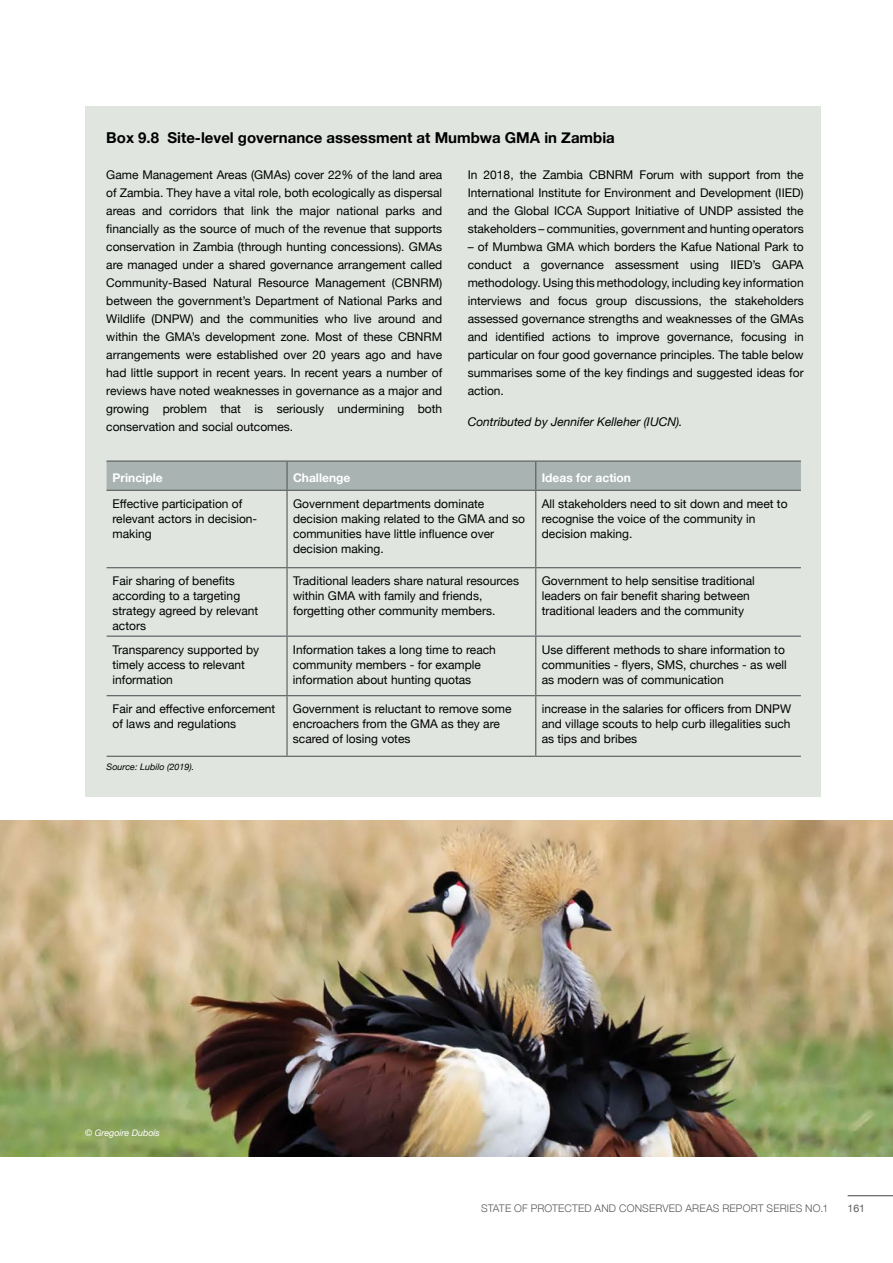
<style>
.page{position:relative;width:893px;height:1263px;background:#fff}
.page>*{position:absolute;margin:0;border:0;box-sizing:border-box;transform-origin:0 0}
.t1{font:700 15px "Helvetica Neue";color:#000}
.t2{font:12px/18px "Helvetica Neue";color:#000}
.t3{font:italic 12px "Helvetica Neue";color:#000}
.t4{font:700 12px "Helvetica Neue";color:#fff}
.t5{font:300 10.5px "Helvetica Neue";letter-spacing:.015em;color:#58595b}
.t6{font:10.5px "Helvetica Neue";color:#58595b}
.t7{font:italic 9px "Helvetica Neue";color:#000}
.t8{font:italic 9px "Helvetica Neue";color:#fff}
</style>
<div class="page">
<hr style="left:848px;top:1195px;width:45px;height:1px;background:#58595b">
<div style="left:85px;top:106px;width:736px;height:691px;background:#e0e5e0"></div>
<img style="left:0;top:821px;width:893px;height:336px">
<hr style="left:107px;top:460px;width:180px;height:2px;background:#58595b">
<hr style="left:287px;top:460px;width:249px;height:2px;background:#58595b">
<hr style="left:536px;top:460px;width:265px;height:2px;background:#58595b">
<svg style="left:107px;top:461px;width:694px;height:29px;background:#a6b0ae"></svg>
<hr style="left:107px;top:490px;width:180px;height:1px;background:#58595b">
<hr style="left:287px;top:490px;width:249px;height:1px;background:#58595b">
<hr style="left:286px;top:491px;width:2px;height:76px;background:#58595b">
<hr style="left:536px;top:490px;width:265px;height:1px;background:#58595b">
<hr style="left:535px;top:491px;width:1px;height:76px;background:#58595b">
<hr style="left:107px;top:567px;width:180px;height:1px;background:#58595b">
<hr style="left:287px;top:567px;width:249px;height:1px;background:#58595b">
<hr style="left:286px;top:568px;width:2px;height:68px;background:#58595b">
<hr style="left:536px;top:567px;width:265px;height:1px;background:#58595b">
<hr style="left:535px;top:568px;width:1px;height:68px;background:#58595b">
<hr style="left:107px;top:636px;width:180px;height:1px;background:#58595b">
<hr style="left:287px;top:636px;width:249px;height:1px;background:#58595b">
<hr style="left:286px;top:637px;width:2px;height:58px;background:#58595b">
<hr style="left:536px;top:636px;width:265px;height:1px;background:#58595b">
<hr style="left:535px;top:637px;width:1px;height:58px;background:#58595b">
<hr style="left:107px;top:695px;width:180px;height:1px;background:#58595b">
<hr style="left:287px;top:695px;width:249px;height:1px;background:#58595b">
<hr style="left:286px;top:696px;width:2px;height:60px;background:#58595b">
<hr style="left:536px;top:695px;width:265px;height:1px;background:#58595b">
<hr style="left:535px;top:696px;width:1px;height:60px;background:#58595b">
<hr style="left:107px;top:756px;width:180px;height:1px;background:#58595b">
<hr style="left:287px;top:756px;width:249px;height:1px;background:#58595b">
<hr style="left:536px;top:756px;width:265px;height:1px;background:#58595b">
<p class="t1" style="left:106px;top:126px;width:510px">Box 9.8 Site-level governance assessment at Mumbwa GMA in Zambia</p>
<p class="t2" style="left:106px;top:166px;width:337px;text-align:justify">Game Management Areas (GMAs) cover 22% of the land area of Zambia. They have a vital role, both ecologically as dispersal areas and corridors that link the major national parks and financially as the source of much of the revenue that supports conservation in Zambia (through hunting concessions). GMAs are managed under a shared governance arrangement called Community-Based Natural Resource Management (CBNRM) between the government’s Department of National Parks and Wildlife (DNPW) and the communities who live around and within the GMA’s development zone. Most of these CBNRM arrangements were established over 20 years ago and have had little support in recent years. In recent years a number of reviews have noted weaknesses in governance as a major and growing problem that is seriously undermining both conservation and social outcomes.</p>
<p class="t2" style="left:468px;top:166px;width:337px;text-align:justify">In 2018, the Zambia CBNRM Forum with support from the International Institute for Environment and Development (IIED) and the Global ICCA Support Initiative of UNDP assisted the stakeholders – communities, government and hunting operators</p>
<p class="t2" style="left:468px;top:238px;width:337px;text-align:justify">– of Mumbwa GMA which borders the Kafue National Park to conduct a governance assessment using IIED’s GAPA methodology. Using this methodology, including key information interviews and focus group discussions, the stakeholders assessed governance strengths and weaknesses of the GMAs and identified actions to improve governance, focusing in particular on four good governance principles. The table below summarises some of the key findings and suggested ideas for action.</p>
<p class="t3" style="left:468px;top:413px;width:216px">Contributed by Jennifer Kelleher (IUCN).</p>
<p class="t4" style="left:113px;top:468px;width:52px">Principle</p>
<p class="t4" style="left:293px;top:468px;width:59px">Challenge</p>
<p class="t4" style="left:542px;top:468px;width:91px">Ideas for action</p>
<p class="t2" style="left:113px;top:497px;width:146px;line-height:15px">Effective participation of relevant actors in decision&shy;making</p>
<p class="t2" style="left:293px;top:497px;width:234px;line-height:15px">Government departments dominate decision making related to the GMA and so communities have little influence over decision making.</p>
<p class="t2" style="left:542px;top:497px;width:247px;line-height:15px">All stakeholders need to sit down and meet to recognise the voice of the community in decision making.</p>
<p class="t2" style="left:113px;top:574px;width:147px;line-height:15px">Fair sharing of benefits according to a targeting strategy agreed by relevant actors</p>
<p class="t2" style="left:293px;top:574px;width:228px;line-height:15px">Traditional leaders share natural resources within GMA with family and friends, forgetting other community members.</p>
<p class="t2" style="left:542px;top:574px;width:215px;line-height:15px">Government to help sensitise traditional leaders on fair benefit sharing between traditional leaders and the community</p>
<p class="t2" style="left:113px;top:642px;width:148px;line-height:15px">Transparency supported by timely access to relevant information</p>
<p class="t2" style="left:293px;top:642px;width:204px;line-height:15px">Information takes a long time to reach community members - for example information about hunting quotas</p>
<p class="t2" style="left:542px;top:642px;width:247px;line-height:15px">Use different methods to share information to communities - flyers, SMS, churches - as well as modern was of communication</p>
<p class="t2" style="left:112px;top:702px;width:164px;line-height:15px">Fair and effective enforcement of laws and regulations</p>
<p class="t2" style="left:293px;top:702px;width:220px;line-height:15px">Government is reluctant to remove some encroachers from the GMA as they are scared of losing votes</p>
<p class="t2" style="left:542px;top:702px;width:251px;line-height:15px;text-align:justify">increase in the salaries for officers from DNPW and village scouts to help curb illegalities such as tips and bribes</p>
<p class="t7" style="left:107px;top:761px;width:89px">Source: Lubilo (2019).</p>
<p class="t8" style="left:85px;top:1126px;width:76px">© Gregoire Dubois</p>
<p class="t5" style="left:481px;top:1200px;width:349px">STATE OF PROTECTED AND CONSERVED AREAS REPORT SERIES NO.1</p>
<p class="t6" style="left:848px;top:1200px;width:19px">161</p>
</div>
